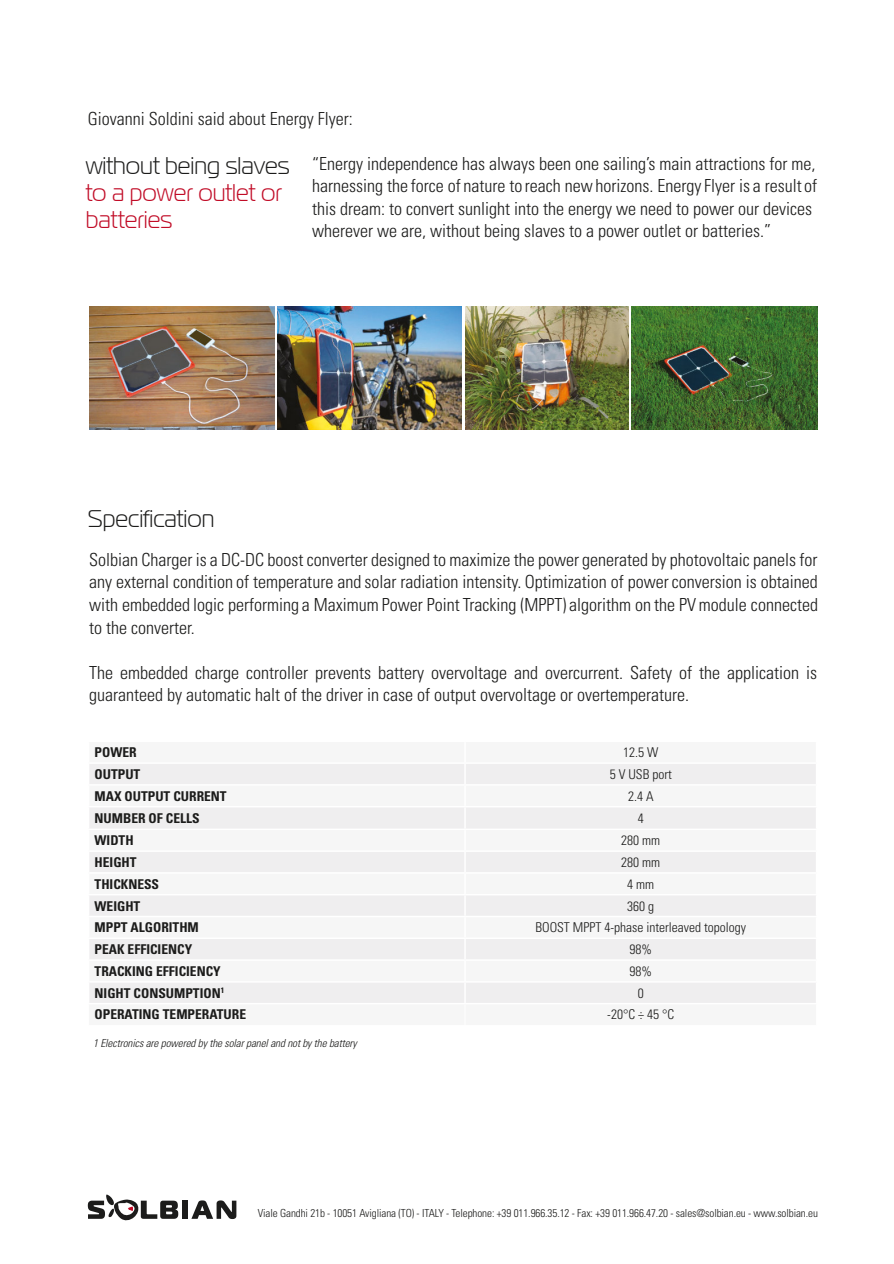
<style>
.page{position:relative;width:894px;height:1264px;background:#fff}
.page>*{position:absolute;margin:0;border:0;box-sizing:border-box;transform-origin:0 0}
.t1{font:300 24px/27px "Magistral";color:#c10c27}
.t2{font:300 24px "Magistral";color:#1c1c1b}
.t3{font:300 condensed 18px/22.5px "Univers LT Std";color:#1c1c1b}
.t4{font:700 condensed 13.5px "Univers LT Std";color:#1c1c1b}
.t5{font:300 condensed 13.5px "Univers LT Std";color:#1c1c1b}
.t6{font:300 condensed 11.1px "Univers LT Std";letter-spacing:-.005em;color:#1c1c1b}
.t7{font:italic 300 condensed 11.1px "Univers LT Std";letter-spacing:-.005em;color:#1c1c1b}
.s1{font-family:"Magistral";font-stretch:normal;font-size:24px}
</style>
<div class="page">
<div style="left:89px;top:764px;width:726px;height:238px;background:#efeeef"></div>
<hr style="left:88px;top:784px;width:377px;height:1px;background:#fff">
<hr style="left:465px;top:784px;width:352px;height:1px;background:#fff">
<hr style="left:88px;top:805px;width:377px;height:2px;background:#fff">
<hr style="left:465px;top:805px;width:352px;height:2px;background:#fff">
<hr style="left:88px;top:828px;width:377px;height:1px;background:#fff">
<hr style="left:465px;top:828px;width:352px;height:1px;background:#fff">
<hr style="left:88px;top:850px;width:377px;height:1px;background:#fff">
<hr style="left:465px;top:850px;width:352px;height:1px;background:#fff">
<hr style="left:88px;top:872px;width:377px;height:1px;background:#fff">
<hr style="left:465px;top:872px;width:352px;height:1px;background:#fff">
<hr style="left:88px;top:893px;width:377px;height:2px;background:#fff">
<hr style="left:465px;top:893px;width:352px;height:2px;background:#fff">
<hr style="left:88px;top:915px;width:377px;height:2px;background:#fff">
<hr style="left:465px;top:915px;width:352px;height:2px;background:#fff">
<hr style="left:88px;top:937px;width:377px;height:1px;background:#fff">
<hr style="left:465px;top:937px;width:352px;height:1px;background:#fff">
<hr style="left:88px;top:959px;width:377px;height:1px;background:#fff">
<hr style="left:465px;top:959px;width:352px;height:1px;background:#fff">
<hr style="left:88px;top:980px;width:377px;height:2px;background:#fff">
<hr style="left:465px;top:980px;width:352px;height:2px;background:#fff">
<svg style="left:464px;top:764px;width:1px;height:238px"></svg>
<svg style="left:88px;top:1194px;width:90px;height:27px"></svg>
<div style="left:182px;top:1200px;width:6px;height:18px;background:#1c1c1b"></div>
<svg style="left:191px;top:1200px;width:45px;height:18px"></svg>
<img style="left:89px;top:306px;width:185px;height:123px">
<img style="left:631px;top:306px;width:186px;height:123px">
<img style="left:465px;top:306px;width:163px;height:123px">
<img style="left:277px;top:306px;width:185px;height:123px">
<p class="t3" style="left:88px;top:109px;width:266px">Giovanni Soldini said about Energy Flyer:</p>
<p class="t3" style="left:312px;top:154px;width:506px;text-indent:-226px"><span class="s1">without being slaves</span> “Energy independence has always been one sailing’s main attractions for me, harnessing the force of nature to reach newhorizons. EnergyFlyer is a result of this dream: to convert sunlight into the energy we need to power our devices wherever we are, without being slaves to a power outlet or batteries.”</p>
<h1 class="t1" style="left:86px;top:180px;width:197px">to a power outlet or batteries</h1>
<h1 class="t2" style="left:88px;top:508px;width:128px">Specification</h1>
<p class="t3" style="left:89px;top:550px;width:730px;text-align:justify">Solbian Charger is a DC-DC boost converter designed to maximize the power generated by photovoltaic panels for any external condition of temperature and solar radiation intensity. Optimization of power conversion is obtained with embedded logic performing a Maximum Power Point Tracking (MPPT) algorithm on the PV module connected to the converter.</p>
<p class="t3" style="left:89px;top:663px;width:729px">The embedded charge controller prevents battery overvoltage and overcurrent. Safety of the application is guaranteed by automatic halt of the driver in case of output overvoltage or overtemperature.</p>
<p class="t4" style="left:95px;top:747px;width:44px">POWER</p>
<p class="t5" style="left:623px;top:747px;width:37px">12.5 W</p>
<p class="t4" style="left:95px;top:769px;width:47px">OUTPUT</p>
<p class="t5" style="left:609px;top:769px;width:64px">5 V USB port</p>
<p class="t4" style="left:95px;top:790px;width:133px">MAX OUTPUT CURRENT</p>
<p class="t5" style="left:627px;top:790px;width:27px">2.4 A</p>
<p class="t4" style="left:95px;top:813px;width:106px">NUMBER OF CELLS</p>
<p class="t5" style="left:637px;top:813px;width:7px">4</p>
<p class="t4" style="left:95px;top:835px;width:40px">WIDTH</p>
<p class="t5" style="left:621px;top:835px;width:40px">280 mm</p>
<p class="t4" style="left:95px;top:857px;width:43px">HEIGHT</p>
<p class="t5" style="left:621px;top:857px;width:40px">280 mm</p>
<p class="t4" style="left:95px;top:878px;width:66px">THICKNESS</p>
<p class="t5" style="left:627px;top:878px;width:28px">4 mm</p>
<p class="t4" style="left:95px;top:900px;width:47px">WEIGHT</p>
<p class="t5" style="left:627px;top:900px;width:28px">360 g</p>
<p class="t4" style="left:95px;top:922px;width:106px">MPPT ALGORITHM</p>
<p class="t5" style="left:535px;top:922px;width:212px">BOOST MPPT 4-phase interleaved topology</p>
<p class="t4" style="left:95px;top:944px;width:99px">PEAK EFFICIENCY</p>
<p class="t5" style="left:629px;top:944px;width:24px">98%</p>
<p class="t4" style="left:95px;top:965px;width:128px">TRACKING EFFICIENCY</p>
<p class="t5" style="left:629px;top:965px;width:24px">98%</p>
<p class="t4" style="left:95px;top:987px;width:131px">NIGHT CONSUMPTION<sup>1</sup></p>
<p class="t5" style="left:637px;top:987px;width:7px">0</p>
<p class="t4" style="left:95px;top:1009px;width:153px">OPERATING TEMPERATURE</p>
<p class="t5" style="left:607px;top:1009px;width:69px">-20°C ÷ 45 °C</p>
<p class="t7" style="left:93px;top:1038px;width:265px">1 Electronics are powered by the solar panel and not by the battery</p>
<p class="t6" style="left:257px;top:1208px;width:561px">Viale Gandhi 21b - 10051 Avigliana (TO) - ITALY - Telephone: +39 011.966.35.12 - Fax: +39 011.966.47.20 - sales@solbian.eu - www.solbian.eu</p>
</div>
